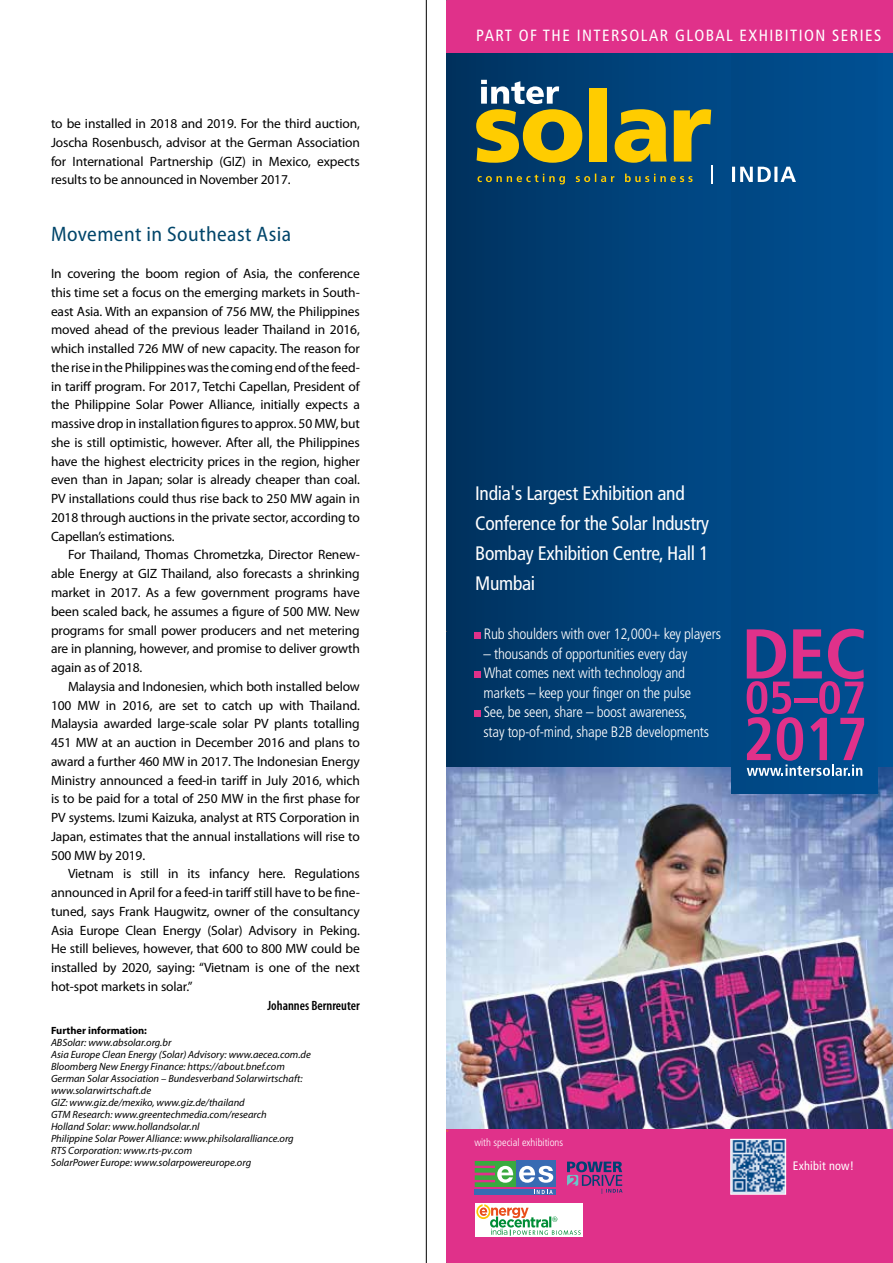
<style>
.page{position:relative;width:893px;height:1263px;background:#fff}
.page>*{position:absolute;margin:0;border:0;box-sizing:border-box;transform-origin:0 0}
.t1{font:semi-condensed 21px "Myriad Pro";letter-spacing:.02em;color:#00456a}
.t2{font:condensed 19.5px/30px "Frutiger LT Com";letter-spacing:-.015em;color:#fff}
.t3{font:condensed 16.2px "Frutiger LT Com";letter-spacing:.09em;color:#fff}
.t4{font:300 condensed 15px/19.5px "Frutiger LT Com";letter-spacing:-.015em;color:#fff}
.t5{font:13.5px/18.8px "Myriad Pro";letter-spacing:-.01em;color:#000;text-align:justify}
.t6{font:600 condensed 13.5px "Myriad Pro";color:#000}
.t7{font:condensed 12.3px "Frutiger LT Com";letter-spacing:.015em;color:#fff}
.t8{font:italic 10.5px/12px "Myriad Pro";color:#000}
.t9{font:300 condensed 10.5px "Frutiger LT Com";color:#fff}
.t10{font:700 10.5px "Myriad Pro";color:#000}
.t11{font:4.05px "Helvetica";color:#f39200}
</style>
<div class="page">
<hr style="left:426px;top:0;width:1px;height:1263px;background:#000">
<svg style="left:446px;top:53px;width:447px;height:715px;background:#003f75"></svg>
<img style="left:446px;top:768px;width:447px;height:361px">
<div style="left:446px;top:1129px;width:447px;height:134px;background:#e0318a"></div>
<img style="left:732px;top:1141px;width:52px;height:51px">
<div style="left:730px;top:1139px;width:56px;height:55px;border:1px solid #fff"></div>
<div style="left:474px;top:632px;width:7px;height:6px;background:#e0318a"></div>
<div style="left:474px;top:671px;width:7px;height:6px;background:#e0318a"></div>
<div style="left:474px;top:710px;width:7px;height:6px;background:#e0318a"></div>
<div style="left:731px;top:0;width:147px;height:793px;background:#004c8b"></div>
<svg style="left:747px;top:629px;width:117px;height:147px"></svg>
<div style="left:446px;top:0;width:447px;height:53px;background:#e0318a"></div>
<svg style="left:732px;top:167px;width:64px;height:15px"></svg>
<svg style="left:476px;top:80px;width:236px;height:104px;background:#5f7551"></svg>
<div style="left:516px;top:1161px;width:40px;height:26px;background:#386bb3"></div>
<div style="left:475px;top:1189px;width:81px;height:5px;background:#386bb3"></div>
<svg style="left:475px;top:1161px;width:78px;height:33px"></svg>
<div style="left:475px;top:1203px;width:108px;height:34px;background:#fff"></div>
<svg style="left:476px;top:1204px;width:105px;height:31px"></svg>
<svg style="left:567px;top:1161px;width:56px;height:33px"></svg>
<p class="t5" style="left:51px;top:114px;width:310px">to be installed in 2018 and 2019. For the third auction, Joscha Rosenbusch, advisor at the German Association for International Partnership (GIZ) in Mexico, expects results to be announced in November 2017.</p>
<h1 class="t1" style="left:51px;top:222px;width:242px">Movement in Southeast Asia</h1>
<p class="t5" style="left:51px;top:264px;width:310px">In covering the boom region of Asia, the conference this time set a focus on the emerging markets in South&shy;east Asia. With an expansion of 756 MW, the Philippines moved ahead of the previous leader Thailand in 2016, which installed 726 MW of new capacity. The reason for the rise in the Philippines was the coming end of the feed&shy;in tariff program. For 2017, Tetchi Capellan, President of the Philippine Solar Power Alliance, initially expects a massive drop in installation figures to approx. 50 MW, but she is still optimistic, however. After all, the Philippines have the highest electricity prices in the region, higher even than in Japan; solar is already cheaper than coal.<br>PV installations could thus rise back to 250 MW again in 2018 through auctions in the private sector, according to Capellan’s estimations.</p>
<p class="t5" style="left:51px;top:545px;width:310px;text-indent:17px">For Thailand, Thomas Chrometzka, Director Renew&shy;able Energy at GIZ Thailand, also forecasts a shrinking market in 2017. As a few government programs have been scaled back, he assumes a figure of 500 MW. New programs for small power producers and net metering are in planning, however, and promise to deliver growth again as of 2018.</p>
<p class="t5" style="left:51px;top:677px;width:310px;text-indent:17px">Malaysia and Indonesien, which both installed below 100 MW in 2016, are set to catch up with Thailand.<br>Malaysia awarded large-scale solar PV plants totalling 451 MW at an auction in December 2016 and plans to award a further 460 MW in 2017. The Indonesian Energy Ministry announced a feed-in tariff in July 2016, which is to be paid for a total of 250 MW in the first phase for PV systems. Izumi Kaizuka, analyst at RTS Corporation in Japan, estimates that the annual installations will rise to 500 MW by 2019.</p>
<p class="t5" style="left:51px;top:864px;width:310px;text-indent:17px">Vietnam is still in its infancy here. Regulations announced in April for a feed-in tariff still have to be fine&shy;tuned, says Frank Haugwitz, owner of the consultancy Asia Europe Clean Energy (Solar) Advisory in Peking.<br>He still believes, however, that 600 to 800 MW could be installed by 2020, saying: “Vietnam is one of the next hot-spot markets in solar.”</p>
<p class="t6" style="left:267px;top:998px;width:94px">Johannes Bernreuter</p>
<p class="t10" style="left:51px;top:1023px;width:97px">Further information:</p>
<p class="t8" style="left:51px;top:1036px;width:261px">ABSolar: www.absolar.org.br<br>Asia Europe Clean Energy (Solar) Advisory: www.aecea.com.de Bloomberg New Energy Finance: https://about.bnef.com German Solar Association – Bundesverband Solarwirtschaft: www.solarwirtschaft.de<br>GIZ: www.giz.de/mexiko, www.giz.de/thailand<br>GTM Research: www.greentechmedia.com/research<br>Holland Solar: www.hollandsolar.nl<br>Philippine Solar Power Alliance: www.philsolaralliance.org RTS Corporation: www.rts-pv.com<br>SolarPower Europe: www.solarpowereurope.org</p>
<p class="t3" style="left:476px;top:26px;width:407px">PART OF THE INTERSOLAR GLOBAL EXHIBITION SERIES</p>
<h2 class="t2" style="left:475px;top:478px;width:235px">India's Largest Exhibition and<br>Conference for the Solar Industry<br>Bombay Exhibition Centre, Hall 1<br>Mumbai</h2>
<p class="t4" style="left:484px;top:624px;width:239px">Rub shoulders with over 12,000+ key players</p>
<p class="t4" style="left:484px;top:644px;width:227px">– thousands of opportunities every day What comes next with technology and markets – keep your finger on the pulse See, be seen, share – boost awareness, stay top-of-mind, shape B2B developments</p>
<p class="t11" style="left:446px;top:1127px;width:3px">v</p>
<p class="t9" style="left:474px;top:1136px;width:90px">with special exhibitions</p>
<p class="t7" style="left:793px;top:1159px;width:63px">Exhibit now!</p>
</div>
